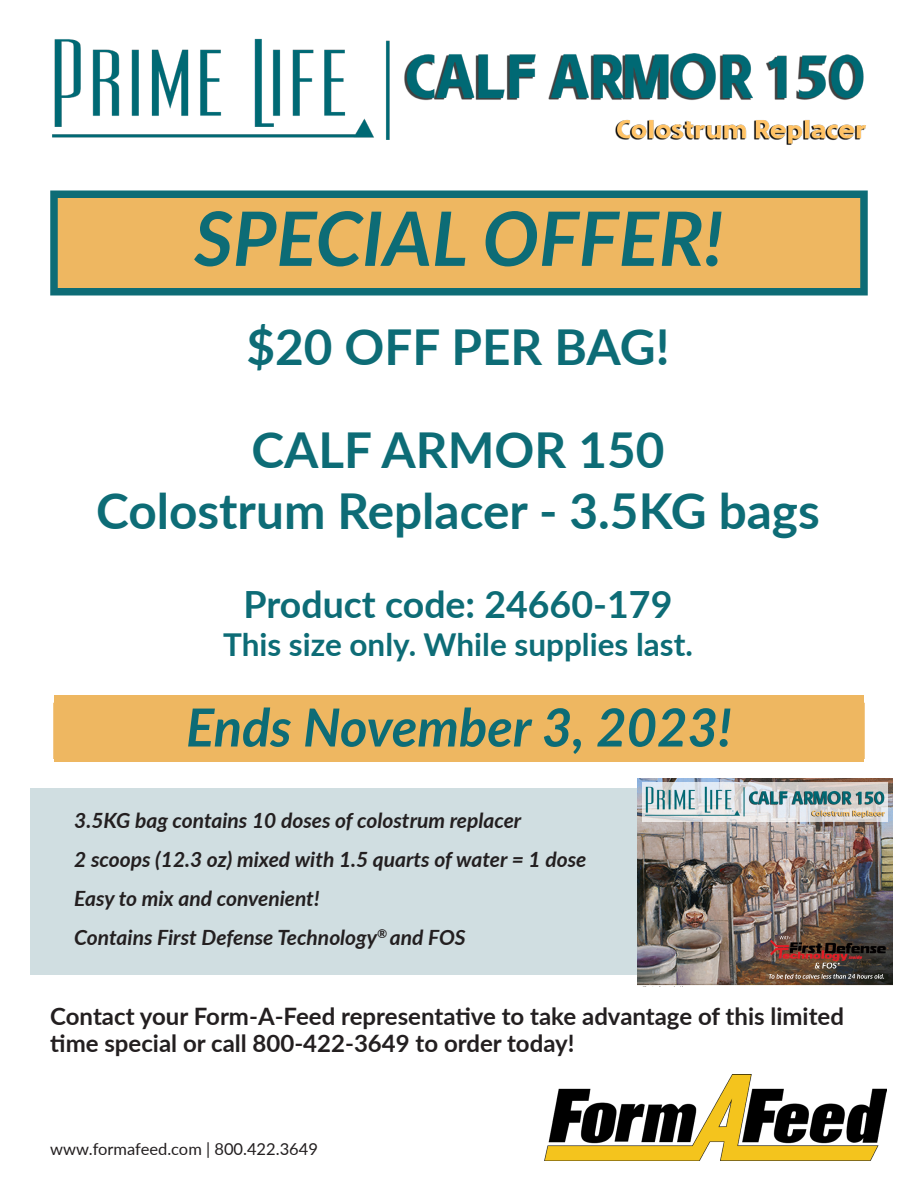
<style>
.page{position:relative;width:918px;height:1188px;background:#fff}
.page>*{position:absolute;margin:0;border:0;box-sizing:border-box;transform-origin:0 0}
.t1{font:italic 700 75px "Lato";color:#0d6c76}
.t2{font:italic 700 52.5px "Lato";color:#0d6c76}
.t3{font:700 49.5px "Lato";color:#0d6c76}
.t4{font:700 37.5px "Lato";color:#0d6c76}
.t5{font:700 31.5px "Lato";color:#0d6c76}
.t6{font:700 24px/27px "Lato";color:#231f20}
.t7{font:italic 700 21px "Lato";color:#231f20}
.t8{font:16.5px "Lato";color:#231f20}
</style>
<div class="page">
<div style="left:30px;top:788px;width:833px;height:187px;background:#d0dee1"></div>
<div style="left:50px;top:190px;width:818px;height:106px;background:#eeb761;border:8px solid #0d6c76"></div>
<img style="left:50px;top:38px;width:818px;height:160px">
<div style="left:54px;top:695px;width:810px;height:67px;background:#eeb761"></div>
<img style="left:545px;top:1075px;width:341px;height:85px">
<img style="left:637px;top:778px;width:255px;height:208px">
<img style="left:643px;top:782px;width:244px;height:39px">
<p class="t1" style="left:194px;top:184px;width:531px">SPECIAL OFFER!</p>
<p class="t3" style="left:246px;top:311px;width:425px">$20 OFF PER BAG!</p>
<p class="t3" style="left:252px;top:414px;width:415px">CALF ARMOR 150</p>
<p class="t3" style="left:96px;top:475px;width:725px">Colostrum Replacer - 3.5KG bags</p>
<p class="t4" style="left:244px;top:577px;width:430px">Product code: 24660-179</p>
<p class="t5" style="left:223px;top:621px;width:471px">This size only. While supplies last.</p>
<p class="t2" style="left:186px;top:689px;width:547px">Ends November 3, 2023!</p>
<p class="t7" style="left:74px;top:805px;width:449px">3.5KG bag contains 10 doses of colostrum replacer</p>
<p class="t7" style="left:74px;top:844px;width:514px">2 scoops (12.3 oz) mixed with 1.5 quarts of water = 1 dose</p>
<p class="t7" style="left:74px;top:883px;width:247px">Easy to mix and convenient!</p>
<p class="t7" style="left:74px;top:922px;width:393px">Contains First Defense Technology<sup>®</sup> and FOS</p>
<p class="t6" style="left:50px;top:1002px;width:795px">Contact your Form-A-Feed representative to take advantage of this limited time special or call 800-422-3649 to order today!</p>
<p class="t8" style="left:50px;top:1137px;width:269px">www.formafeed.com | 800.422.3649</p>
</div>
